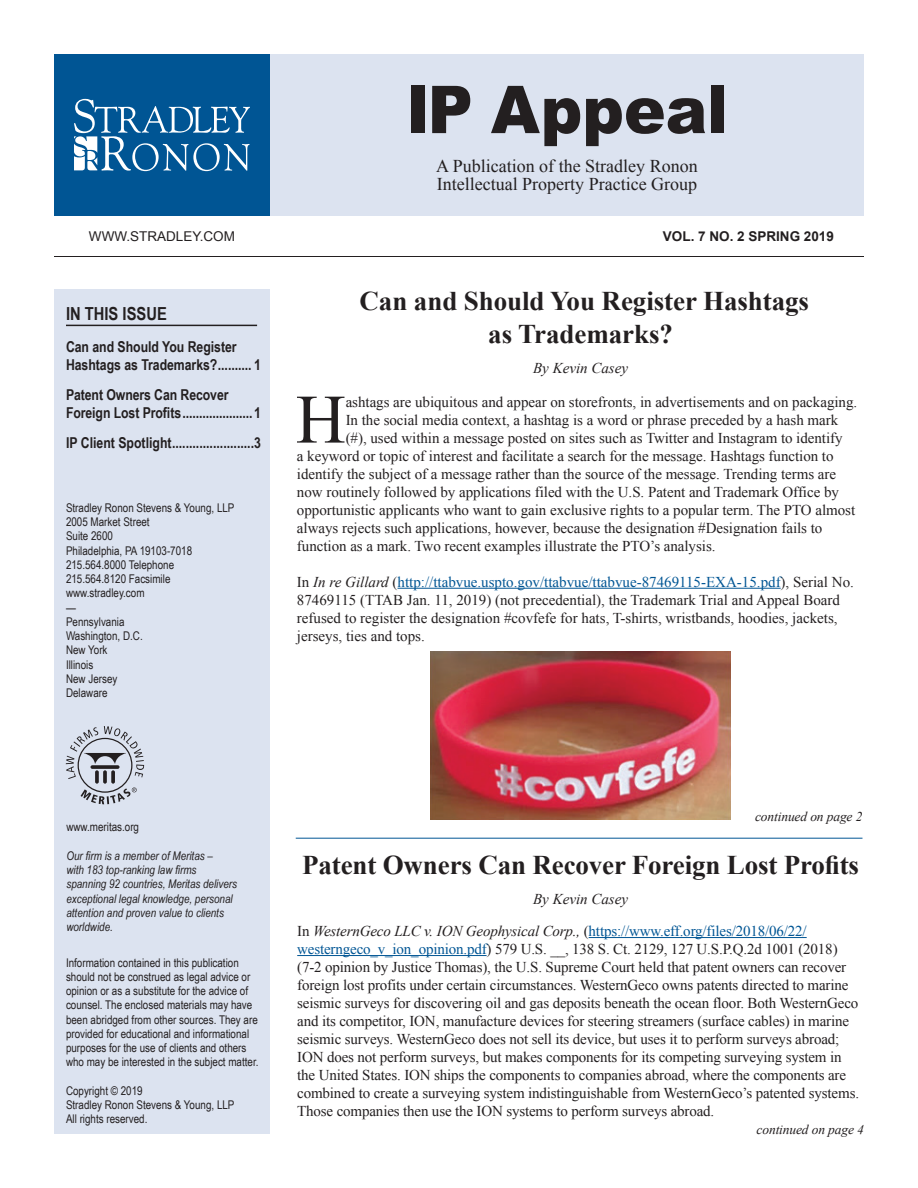
<style>
.page{position:relative;width:918px;height:1188px;background:#fff}
.page>*{position:absolute;margin:0;border:0;box-sizing:border-box;transform-origin:0 0}
.t1{font:69.3px "Times New Roman";color:#231f20}
.t2{font:900 66px "Arial";letter-spacing:-.005em;color:#231f20;scale:.95 1}
.t3{font:700 27px/33px "Times New Roman";letter-spacing:-.005em;color:#231f20;text-align:center}
.t4{font:18px/18px "Times New Roman";color:#231f20}
.t5{font:700 18px "Arial Narrow";color:#231f20}
.t6{font:15px/18px "Times New Roman";letter-spacing:-.005em;color:#231f20}
.t7{font:700 15px/18px "Arial Narrow";letter-spacing:-.005em;color:#231f20}
.t8{font:italic 15px "Times New Roman";color:#231f20}
.t9{font:italic 13.5px "Times New Roman";letter-spacing:-.01em;color:#231f20}
.t10{font:700 13.5px "Arial";color:#231f20}
.t11{font:13.5px "Arial";color:#231f20}
.t12{font:12px/14.2px "Arial Narrow";color:#231f20}
.t13{font:italic 12px/14.2px "Arial Narrow";color:#231f20}
.s1{font-style:italic}
.s2{color:#005594}
</style>
<div class="page">
<div style="left:54px;top:54px;width:216px;height:162px;background:#005594"></div>
<svg style="left:74px;top:99px;width:176px;height:72px"></svg>
<div style="left:54px;top:290px;width:216px;height:844px;background:#dce3f0"></div>
<div style="left:270px;top:54px;width:594px;height:162px;background:#dce3f0"></div>
<hr style="left:54px;top:256px;width:810px;height:1px;background:#231f20">
<hr style="left:398px;top:588px;width:383px;height:1px;background:#005594">
<hr style="left:66px;top:325px;width:191px;height:1px;background:#231f20">
<svg style="left:66px;top:726px;width:78px;height:78px"></svg>
<hr style="left:589px;top:937px;width:218px;height:1px;background:#005594">
<hr style="left:297px;top:955px;width:190px;height:1px;background:#005594">
<hr style="left:296px;top:838px;width:566px;height:1px;background:#005594">
<img style="left:430px;top:651px;width:301px;height:169px">
<h2 class="t2" style="left:406px;top:73px;width:340px">IP Appeal</h2>
<p class="t4" style="left:436px;top:157px;width:263px">A Publication of the Stradley Ronon<br>Intellectual Property Practice Group</p>
<p class="t11" style="left:89px;top:227px;width:148px">WWW.STRADLEY.COM</p>
<p class="t10" style="left:663px;top:227px;width:173px">VOL. 7 NO. 2 SPRING 2019</p>
<p class="t5" style="left:66px;top:303px;width:102px">IN THIS ISSUE</p>
<p class="t7" style="left:66px;top:338px;width:196px">Can and Should You Register<br>Hashtags as Trademarks?.......... 1</p>
<p class="t7" style="left:66px;top:386px;width:196px">Patent Owners Can Recover<br>Foreign Lost Profits.....................1</p>
<p class="t7" style="left:66px;top:434px;width:196px">IP Client Spotlight........................3</p>
<p class="t12" style="left:66px;top:500px;width:170px">Stradley Ronon Stevens &amp; Young, LLP<br>2005 Market Street<br>Suite 2600<br>Philadelphia, PA 19103-7018<br>215.564.8000 Telephone<br>215.564.8120 Facsimile www.stradley.com<br>—<br>Pennsylvania<br>Washington, D.C.<br>New York<br>Illinois<br>New Jersey<br>Delaware</p>
<h3 class="t3" style="left:360px;top:284px;width:451px">Can and Should You Register Hashtags as Trademarks?</h3>
<p class="t8" style="left:533px;top:358px;width:96px">By Kevin Casey</p>
<h1 class="t1" style="left:296px;top:373px;width:52px">H</h1>
<p class="t6" style="left:346px;top:392px;width:513px">ashtags are ubiquitous and appear on storefronts, in advertisements and on packaging.</p>
<p class="t6" style="left:346px;top:410px;width:494px">In the social media context, a hashtag is a word or phrase preceded by a hash mark</p>
<p class="t6" style="left:346px;top:428px;width:498px">(#), used within a message posted on sites such as Twitter and Instagram to identify</p>
<p class="t6" style="left:297px;top:446px;width:538px">a keyword or topic of interest and facilitate a search for the message. Hashtags function to</p>
<p class="t6" style="left:297px;top:464px;width:541px">identify the subject of a message rather than the source of the message. Trending terms are</p>
<p class="t6" style="left:297px;top:482px;width:543px">now routinely followed by applications filed with the U.S. Patent and Trademark Office by</p>
<p class="t6" style="left:297px;top:500px;width:560px">opportunistic applicants who want to gain exclusive rights to a popular term. The PTO almost</p>
<p class="t6" style="left:297px;top:518px;width:527px">always rejects such applications, however, because the designation #Designation fails to</p>
<p class="t6" style="left:297px;top:536px;width:420px">function as a mark. Two recent examples illustrate the PTO’s analysis.</p>
<p class="t6" style="left:297px;top:572px;width:558px">In <span class="s1">In re Gillard</span> (<span class="s2">http://ttabvue.uspto.gov/ttabvue/ttabvue-87469115-EXA-15.pdf</span>), Serial No.<br>87469115 (TTAB Jan. 11, 2019) (not precedential), the Trademark Trial and Appeal Board refused to register the designation #covfefe for hats, T-shirts, wristbands, hoodies, jackets, jerseys, ties and tops.</p>
<p class="t12" style="left:66px;top:820px;width:74px">www.meritas.org</p>
<p class="t13" style="left:66px;top:848px;width:172px">Our firm is a member of Meritas –<br>with 183 top-ranking law firms spanning 92 countries, Meritas delivers exceptional legal knowledge, personal attention and proven value to clients worldwide.</p>
<p class="t12" style="left:66px;top:955px;width:194px">Information contained in this publication should not be construed as legal advice or opinion or as a substitute for the advice of counsel. The enclosed materials may have been abridged from other sources. They are provided for educational and informational purposes for the use of clients and others who may be interested in the subject matter.</p>
<p class="t12" style="left:66px;top:1083px;width:170px">Copyright © 2019<br>Stradley Ronon Stevens &amp; Young, LLP<br>All rights reserved.</p>
<p class="t9" style="left:755px;top:807px;width:109px">continued on page 2</p>
<h3 class="t3" style="left:302px;top:848px;width:558px">Patent Owners Can Recover Foreign Lost Profits</h3>
<p class="t8" style="left:533px;top:889px;width:96px">By Kevin Casey</p>
<p class="t6" style="left:297px;top:922px;width:563px">In <span class="s1">WesternGeco LLC v. ION Geophysical Corp.,</span> (<span class="s2">https://www.eff.org/files/2018/06/22/ westerngeco_v_ion_opinion.pdf</span>) 579 U.S. __, 138 S. Ct. 2129, 127 U.S.P.Q.2d 1001 (2018) (7-2 opinion by Justice Thomas), the U.S. Supreme Court held that patent owners can recover foreign lost profits under certain circumstances. WesternGeco owns patents directed to marine seismic surveys for discovering oil and gas deposits beneath the ocean floor. Both WesternGeco and its competitor, ION, manufacture devices for steering streamers (surface cables) in marine seismic surveys. WesternGeco does not sell its device, but uses it to perform surveys abroad; ION does not perform surveys, but makes components for its competing surveying system in the United States. ION ships the components to companies abroad, where the components are combined to create a surveying system indistinguishable from WesternGeco’s patented systems.<br>Those companies then use the ION systems to perform surveys abroad.</p>
<p class="t9" style="left:757px;top:1120px;width:109px">continued on page 4</p>
</div>
